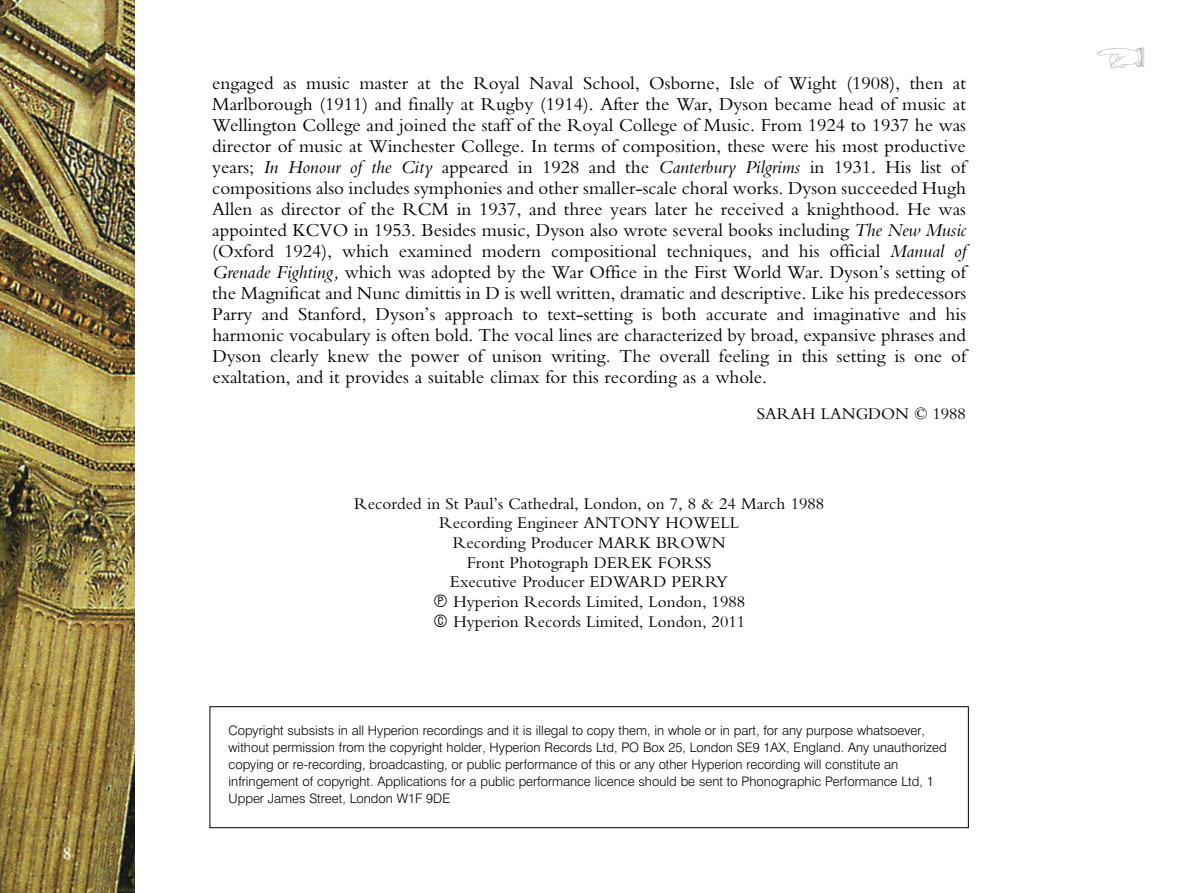
<style>
.page{position:relative;width:1188px;height:893px;background:#fff}
.page>*{position:absolute;margin:0;border:0;box-sizing:border-box;transform-origin:0 0}
.t1{font:19.05px/21px "M Bembo";color:#000;text-align:justify}
.t2{font:condensed 18px "Garamond IT Cby BT";color:#fff}
.t3{font:17.1px/19.6px "M Bembo";color:#000;text-align:center}
.t4{font:300 13.2px/17.1px "Swiss 721 BT";color:#000}
.s1{font-style:italic}
.s2{font-family:"Circle Frame"}
</style>
<div class="page">
<div style="left:210px;top:706px;width:759px;height:122px;border:1px solid #000"></div>
<img style="left:0;top:0;width:135px;height:892px">
<p class="t2" style="left:63px;top:846px;width:9px">8</p>
<p class="t1" style="left:212px;top:74px;width:755px">engaged as music master at the Royal Naval School, Osborne, Isle of Wight (1908), then at Marlborough (1911) and finally at Rugby (1914). After the War, Dyson became head of music at Wellington College and joined the staff of the Royal College of Music. From 1924 to 1937 he was director of music at Winchester College. In terms of composition, these were his most productive years; <span class="s1">In Honour of the City</span> appeared in 1928 and the <span class="s1">Canterbury Pilgrims</span> in 1931. His list of compositions also includes symphonies and other smaller-scale choral works. Dyson succeeded Hugh Allen as director of the RCM in 1937, and three years later he received a knighthood. He was appointed KCVO in 1953. Besides music, Dyson also wrote several books including <span class="s1">The New Music </span>(Oxford 1924), which examined modern compositional techniques, and his official <span class="s1">Manual of Grenade Fighting,</span> which was adopted by the War Office in the First World War. Dyson’s setting of the Magnificat and Nunc dimittis in D is well written, dramatic and descriptive. Like his predecessors Parry and Stanford, Dyson’s approach to text-setting is both accurate and imaginative and his harmonic vocabulary is often bold. The vocal lines are characterized by broad, expansive phrases and Dyson clearly knew the power of unison writing. The overall feeling in this setting is one of exaltation, and it provides a suitable climax for this recording as a whole.</p>
<p class="t3" style="left:757px;top:406px;width:211px">SARAH LANGDON © 1988</p>
<p class="t3" style="left:354px;top:495px;width:471px">Recorded in St Paul’s Cathedral, London, on 7, 8 &amp; 24 March 1988<br>Recording Engineer ANTONY HOWELL<br>Recording Producer MARK BROWN<br>Front Photograph DEREK FORSS<br>Executive Producer EDWARD PERRY<br><span class="s2">P</span> Hyperion Records Limited, London, 1988<br><span class="s2">C</span> Hyperion Records Limited, London, 2011</p>
<p class="t4" style="left:229px;top:722px;width:720px">Copyright subsists in all Hyperion recordings and it is illegal to copy them, in whole or in part, for any purpose whatsoever, without permission from the copyright holder, Hyperion Records Ltd, PO Box 25, London SE9 1AX, England. Any unauthorized copying or re-recording, broadcasting, or public performance of this or any other Hyperion recording will constitute an infringement of copyright. Applications for a public performance licence should be sent to Phonographic Performance Ltd, 1<br>Upper James Street, London W1F 9DE</p>
</div>
